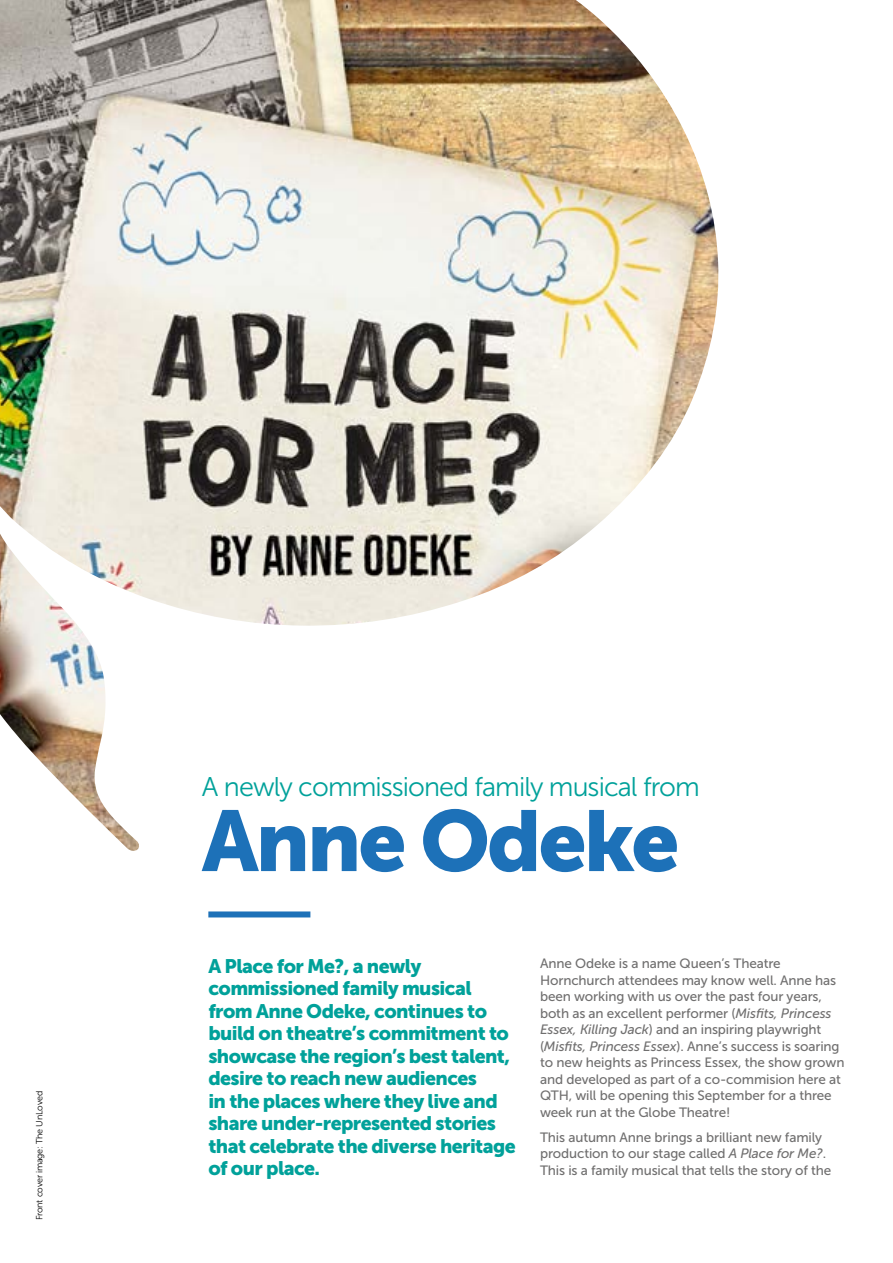
<style>
.page{position:relative;width:893px;height:1263px;background:#fff}
.page>*{position:absolute;margin:0;border:0;box-sizing:border-box;transform-origin:0 0}
.t1{font:85.5px "Museo Sans 900";letter-spacing:-.035em;color:#1d71b8}
.t2{font:27px "Museo Sans 300";letter-spacing:-.035em;color:#00a19a}
.t3{font:19.5px/22.5px "Museo Sans 900";letter-spacing:-.03em;color:#00a19a}
.t4{font:13.5px/16.5px "Museo Sans 500";letter-spacing:-.01em;color:#706f6f}
.t5{font:9px "Museo Sans 300";letter-spacing:-.02em;color:#000}
.s1{font-style:italic}
</style>
<div class="page">
<img style="left:0;top:0;width:719px;height:851px">
<div style="left:208px;top:911px;width:102px;height:6px;background:#1d71b8"></div>
<p class="t5" style="left:35px;top:1220px;width:131px;rotate:-90deg">Front cover image: The UnLoved</p>
<h2 class="t2" style="left:202px;top:772px;width:499px">A newly commissioned family musical from</h2>
<h1 class="t1" style="left:202px;top:792px;width:479px">Anne Odeke</h1>
<p class="t3" style="left:208px;top:954px;width:309px">A Place for Me?, a newly commissioned family musical from Anne Odeke, continues to build on theatre’s commitment to showcase the region’s best talent, desire to reach new audiences<br>in the places where they live and share under-represented stories that celebrate the diverse heritage of our place.</p>
<p class="t4" style="left:540px;top:955px;width:306px">Anne Odeke is a name Queen’s Theatre Hornchurch attendees may know well. Anne has been working with us over the past four years, both as an excellent performer (<span class="s1">Misfits, Princess Essex, Killing Jack</span>) and an inspiring playwright (<span class="s1">Misfits, Princess Essex</span>). Anne’s success is soaring to new heights as Princess Essex, the show grown and developed as part of a co-commision here at QTH, will be opening this September for a three week run at the Globe Theatre!</p>
<p class="t4" style="left:540px;top:1129px;width:293px">This autumn Anne brings a brilliant new family production to our stage called <span class="s1">A Place for Me?</span>.<br>This is a family musical that tells the story of the</p>
</div>
